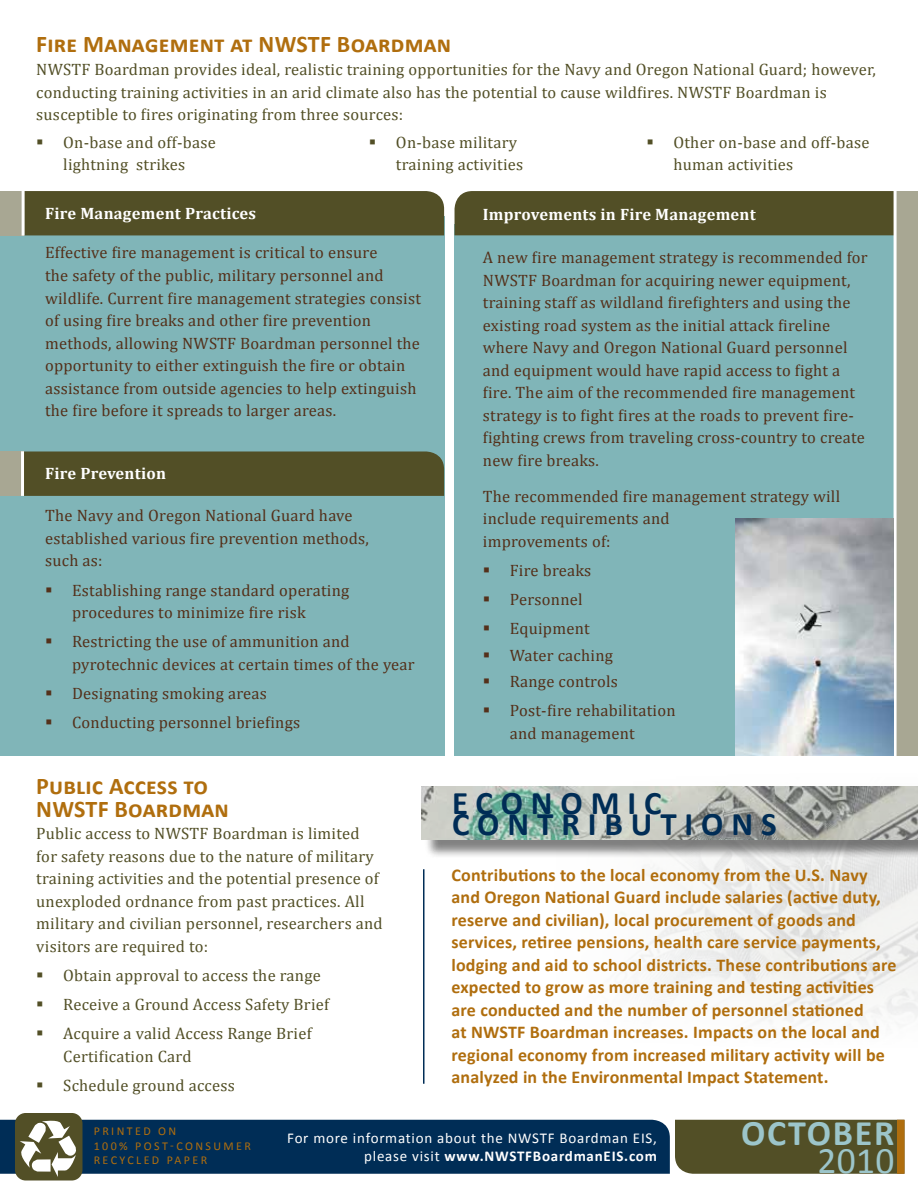
<style>
.page{position:relative;width:918px;height:1188px;background:#fff}
.page>*{position:absolute;margin:0;border:0;box-sizing:border-box;transform-origin:0 0}
.t1{font:37.5px "Calibri";color:#9cc5ca}
.t2{font:700 36px "Calibri";color:#9cc5ca}
.t3{font:700 33px "Calibri";letter-spacing:.24em;color:#002d56}
.t4{font:700 24px/22.5px "Calibri";letter-spacing:.01em;color:#b06e0e}
.t5{font:700 18px/22.5px "Calibri";letter-spacing:.01em;color:#b06e0e}
.t6{font:16.5px/22.5px "Cambria";letter-spacing:.015em;color:#54301a}
.t7{font:16.5px/22.5px "Cambria";letter-spacing:.015em;color:#524f26}
.t8{font:700 16.5px "Cambria";letter-spacing:.015em;color:#fff}
.t9{font:15px/18px "Calibri";letter-spacing:.045em;color:#fff;text-align:right}
.t10{font:12px/14.4px "Calibri";letter-spacing:.2em;color:#b06e0e}
.s1{font-weight:700}
</style>
<div class="page">
<div style="left:455px;top:225px;width:463px;height:531px;background:#80b5b8"></div>
<div style="left:455px;top:191px;width:439px;height:44px;background:#524f26"></div>
<img style="left:421px;top:702px;width:497px;height:432px">
<div style="left:424px;top:788px;width:494px;height:70px;background:#000;opacity:.75"></div>
<img style="left:422px;top:786px;width:496px;height:54px">
<hr style="left:423px;top:869px;width:1px;height:215px;background:#002d56">
<div style="left:0;top:217px;width:444px;height:256px;background:#80b5b8"></div>
<div style="left:0;top:452px;width:444px;height:304px;background:#80b5b8"></div>
<div style="left:25px;top:191px;width:419px;height:44px;background:#524f26"></div>
<div style="left:24px;top:452px;width:420px;height:44px;background:#524f26"></div>
<div style="left:0;top:191px;width:24px;height:44px;background:#a8a793"></div>
<hr style="left:22px;top:191px;width:3px;height:45px;background:#fff">
<div style="left:0;top:451px;width:23px;height:45px;background:#a8a793"></div>
<hr style="left:21px;top:451px;width:3px;height:45px;background:#fff">
<div style="left:897px;top:191px;width:21px;height:565px;background:#a8a793"></div>
<hr style="left:894px;top:190px;width:3px;height:566px;background:#fff">
<img style="left:735px;top:518px;width:159px;height:238px">
<div style="left:15px;top:1113px;width:67px;height:67px;background:#524f26;border-radius:11px"></div>
<svg style="left:0;top:1119px;width:904px;height:58px;background:#2e4a58"></svg>
<div style="left:897px;top:1120px;width:7px;height:54px;background:#b06e0e"></div>
<svg style="left:484px;top:708px;width:5px;height:5px"></svg>
<h3 class="t4" style="left:36px;top:32px;width:416px">Fire Management at NWSTF Boardman</h3>
<p class="t7" style="left:36px;top:58px;width:841px">NWSTF Boardman provides ideal, realistic training opportunities for the Navy and Oregon National Guard; however, conducting training activities in an arid climate also has the potential to cause wildfires. NWSTF Boardman is susceptible to fires originating from three sources:</p>
<p class="t7" style="left:63px;top:131px;width:154px">On-base and off-base lightning strikes</p>
<p class="t7" style="left:396px;top:131px;width:129px">On-base military training activities</p>
<p class="t7" style="left:673px;top:131px;width:197px">Other on-base and off-base human activities</p>
<p class="t8" style="left:45px;top:203px;width:213px">Fire Management Practices</p>
<p class="t6" style="left:45px;top:242px;width:377px">Effective fire management is critical to ensure<br>the safety of the public, military personnel and wildlife. Current fire management strategies consist of using fire breaks and other fire prevention methods, allowing NWSTF Boardman personnel the opportunity to either extinguish the fire or obtain assistance from outside agencies to help extinguish the fire before it spreads to larger areas.</p>
<p class="t8" style="left:45px;top:463px;width:123px">Fire Prevention</p>
<p class="t6" style="left:45px;top:504px;width:325px">The Navy and Oregon National Guard have established various fire prevention methods, such as:</p>
<p class="t6" style="left:72px;top:579px;width:279px">Establishing range standard operating procedures to minimize fire risk</p>
<p class="t6" style="left:72px;top:630px;width:344px">Restricting the use of ammunition and pyrotechnic devices at certain times of the year</p>
<p class="t6" style="left:72px;top:679px;width:230px;line-height:29.2px">Designating smoking areas<br>Conducting personnel briefings</p>
<h3 class="t4" style="left:36px;top:774px;width:194px">Public Access to<br>NWSTF Boardman</h3>
<p class="t7" style="left:36px;top:822px;width:348px">Public access to NWSTF Boardman is limited for safety reasons due to the nature of military training activities and the potential presence of unexploded ordnance from past practices. All military and civilian personnel, researchers and visitors are required to:</p>
<p class="t7" style="left:63px;top:961px;width:267px;line-height:29.2px">Obtain approval to access the range<br>Receive a Ground Access Safety Brief<br>Acquire a valid Access Range Brief</p>
<p class="t7" style="left:63px;top:1042px;width:173px;line-height:29.2px">Certification Card<br>Schedule ground access</p>
<p class="t8" style="left:483px;top:205px;width:274px">Improvements in Fire Management</p>
<p class="t6" style="left:483px;top:246px;width:386px">A new fire management strategy is recommended for NWSTF Boardman for acquiring newer equipment, training staff as wildland firefighters and using the existing road system as the initial attack fireline where Navy and Oregon National Guard personnel and equipment would have rapid access to fight a fire. The aim of the recommended fire management strategy is to fight fires at the roads to prevent fire&shy;fighting crews from traveling cross-country to create new fire breaks.</p>
<p class="t6" style="left:483px;top:485px;width:359px">The recommended fire management strategy will include requirements and<br>improvements of:</p>
<p class="t6" style="left:510px;top:556px;width:83px;line-height:29.2px">Fire breaks<br>Personnel<br>Equipment</p>
<p class="t6" style="left:510px;top:642px;width:110px;line-height:26.2px">Water caching<br>Range controls</p>
<p class="t6" style="left:510px;top:699px;width:167px">Post-fire rehabilitation and management</p>
<h3 class="t3" style="left:452px;top:782px;width:211px">Econ omic</h3>
<h3 class="t3" style="left:452px;top:803px;width:80px">Contr</h3>
<h3 class="t3" style="left:588px;top:803px;width:166px">ibutions</h3>
<p class="t5" style="left:451px;top:862px;width:447px">Contributions to the local economy from the U.S. Navy and Oregon National Guard include salaries (active duty, reserve and civilian), local procurement of goods and services, retiree pensions, health care service payments, lodging and aid to school districts. These contributions are expected to grow as more training and testing activities are conducted and the number of personnel stationed<br>at NWSTF Boardman increases. Impacts on the local and regional economy from increased military activity will be analyzed in the Environmental Impact Statement.</p>
<p class="t10" style="left:94px;top:1124px;width:156px">Pr inted on<br>100% p ost-consumer r ecycled pap er</p>
<p class="t9" style="left:287px;top:1128px;width:371px">For more information about the NWSTF Boardman EIS, please visit <span class="s1">www.NWSTFBoardmanEIS.com</span></p>
<h2 class="t2" style="left:741px;top:1111px;width:155px">OCTOBER</h2>
<h1 class="t1" style="left:817px;top:1137px;width:79px">2010</h1>
</div>
